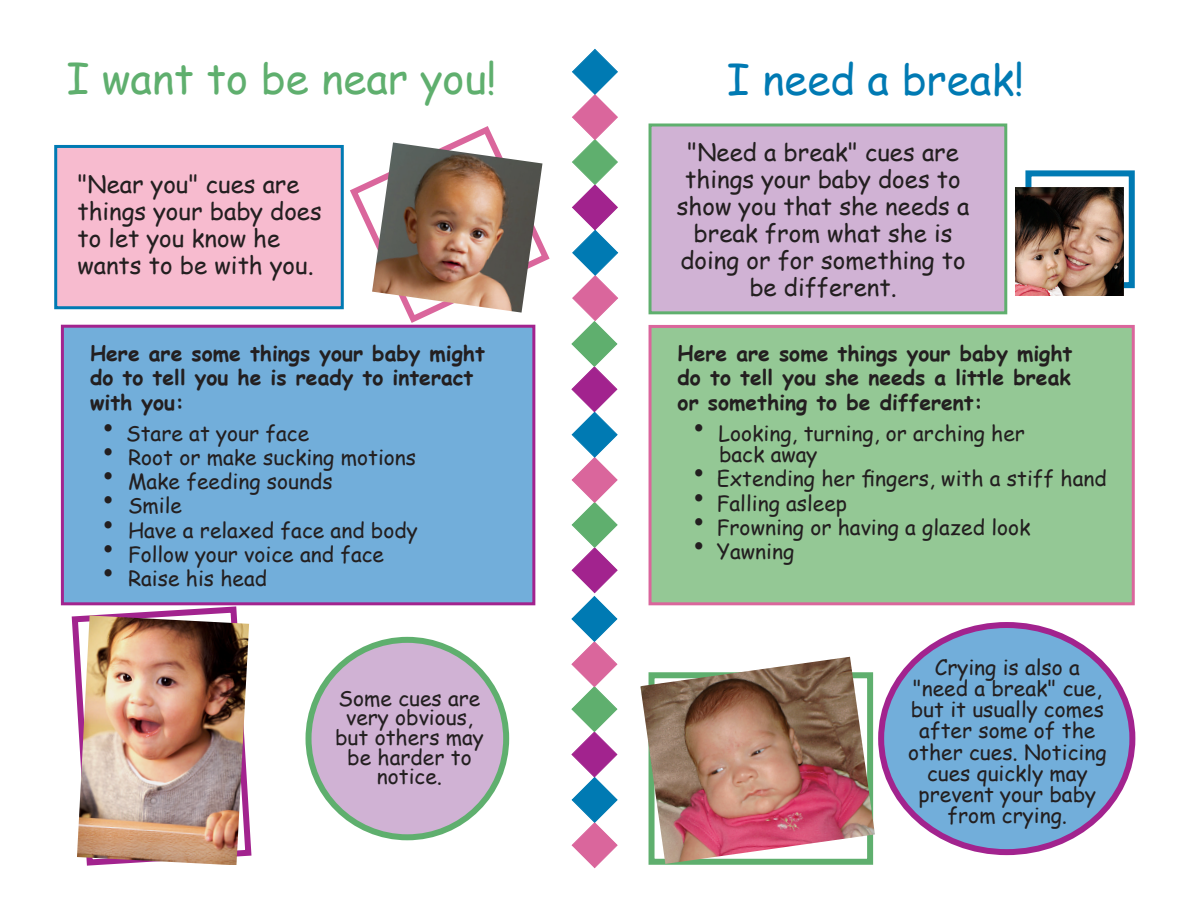
<style>
.page{position:relative;width:1189px;height:919px;background:#fff}
.page>*{position:absolute;margin:0;border:0;box-sizing:border-box;transform-origin:0 0}
.t1{font:42px "Comic Sans MS";color:#5faf6e}
.t2{font:42px "Comic Sans MS";color:#007ab3}
.t3{font:24px/27px "Comic Sans MS";color:#231f20}
.t4{font:21px/21px "Comic Sans MS";color:#231f20;text-align:center}
.t5{font:700 21px/24px "Comic Sans MS";color:#231f20}
.s1{font-size:36px}
</style>
<div class="page">
<div style="left:648px;top:123px;width:359px;height:191px;background:#d0b2d4;border:3px solid #5faf6e"></div>
<div style="left:1025px;top:170px;width:109px;height:118px;border:6px solid #007ab3"></div>
<div style="left:881px;top:625px;width:251px;height:227px;background:#72aeda;border-radius:50%"></div>
<div style="left:878px;top:622px;width:257px;height:233px;border:6px solid #a2238e;border-radius:50%"></div>
<div style="left:648px;top:325px;width:486px;height:280px;background:#94c895;border:3px solid #da669c"></div>
<svg style="left:350px;top:126px;width:200px;height:201px"></svg>
<svg style="left:68px;top:605px;width:187px;height:261px"></svg>
<div style="left:308px;top:639px;width:198px;height:198px;background:#d0b2d4;border-radius:50%"></div>
<div style="left:305px;top:636px;width:204px;height:204px;border:6px solid #5faf6e;border-radius:50%"></div>
<div style="left:61px;top:324px;width:474px;height:281px;background:#72aeda;border:3px solid #a2238e"></div>
<div style="left:54px;top:145px;width:290px;height:164px;background:#f7bbcf;border:3px solid #007ab3"></div>
<svg style="left:571px;top:48px;width:47px;height:820px"></svg>
<img style="left:372px;top:142px;width:170px;height:170px">
<img style="left:77px;top:615px;width:172px;height:250px">
<img style="left:1015px;top:188px;width:107px;height:108px">
<img style="left:640px;top:656px;width:234px;height:207px">
<p class="t1" style="left:66px;top:48px;width:431px">I want to be near you!</p>
<p class="t3" style="left:77px;top:170px;width:246px">"Near you" cues are things your baby does to let you know he wants to be with you.</p>
<p class="t5" style="left:90px;top:341px;width:396px">Here are some things your baby might do to tell you he is ready to interact with you:</p>
<p class="t4" style="left:101px;top:422px;width:209px"><span class="s1">•</span> Stare at your face</p>
<p class="t4" style="left:101px;top:446px;width:316px"><span class="s1">•</span> Root or make sucking motions</p>
<p class="t4" style="left:101px;top:470px;width:232px"><span class="s1">•</span> Make feeding sounds</p>
<p class="t4" style="left:101px;top:494px;width:82px"><span class="s1">•</span> Smile</p>
<p class="t4" style="left:101px;top:518px;width:318px"><span class="s1">•</span> Have a relaxed face and body</p>
<p class="t4" style="left:101px;top:543px;width:284px"><span class="s1">•</span> Follow your voice and face</p>
<p class="t4" style="left:101px;top:567px;width:167px"><span class="s1">•</span> Raise his head</p>
<p class="t4" style="left:335px;top:687px;width:150px;line-height:19.5px">Some cues are very obvious, but others may be harder to notice.</p>
<p class="t2" style="left:726px;top:48px;width:299px">I need a break!</p>
<p class="t3" style="left:676px;top:138px;width:294px;text-align:center">"Need a break" cues are things your baby does to show you that she needs a break from what she is doing or for something to be different.</p>
<p class="t5" style="left:677px;top:341px;width:396px;text-align:justify">Here are some things your baby might do to tell you she needs a little break or something to be different:</p>
<p class="t4" style="left:719px;top:422px;width:307px;text-align:left;text-indent:-27px"><span class="s1">•</span> Looking, turning, or arching her back away</p>
<p class="t4" style="left:692px;top:467px;width:416px"><span class="s1">•</span> Extending her fingers, with a stiff hand</p>
<p class="t4" style="left:692px;top:491px;width:156px"><span class="s1">•</span> Falling asleep</p>
<p class="t4" style="left:692px;top:516px;width:340px"><span class="s1">•</span> Frowning or having a glazed look</p>
<p class="t4" style="left:692px;top:540px;width:104px"><span class="s1">•</span> Yawning</p>
<p class="t4" style="left:908px;top:656px;width:200px">Crying is also a "need a break" cue, but it usually comes after some of the other cues. Noticing cues quickly may prevent your baby from crying.</p>
</div>
